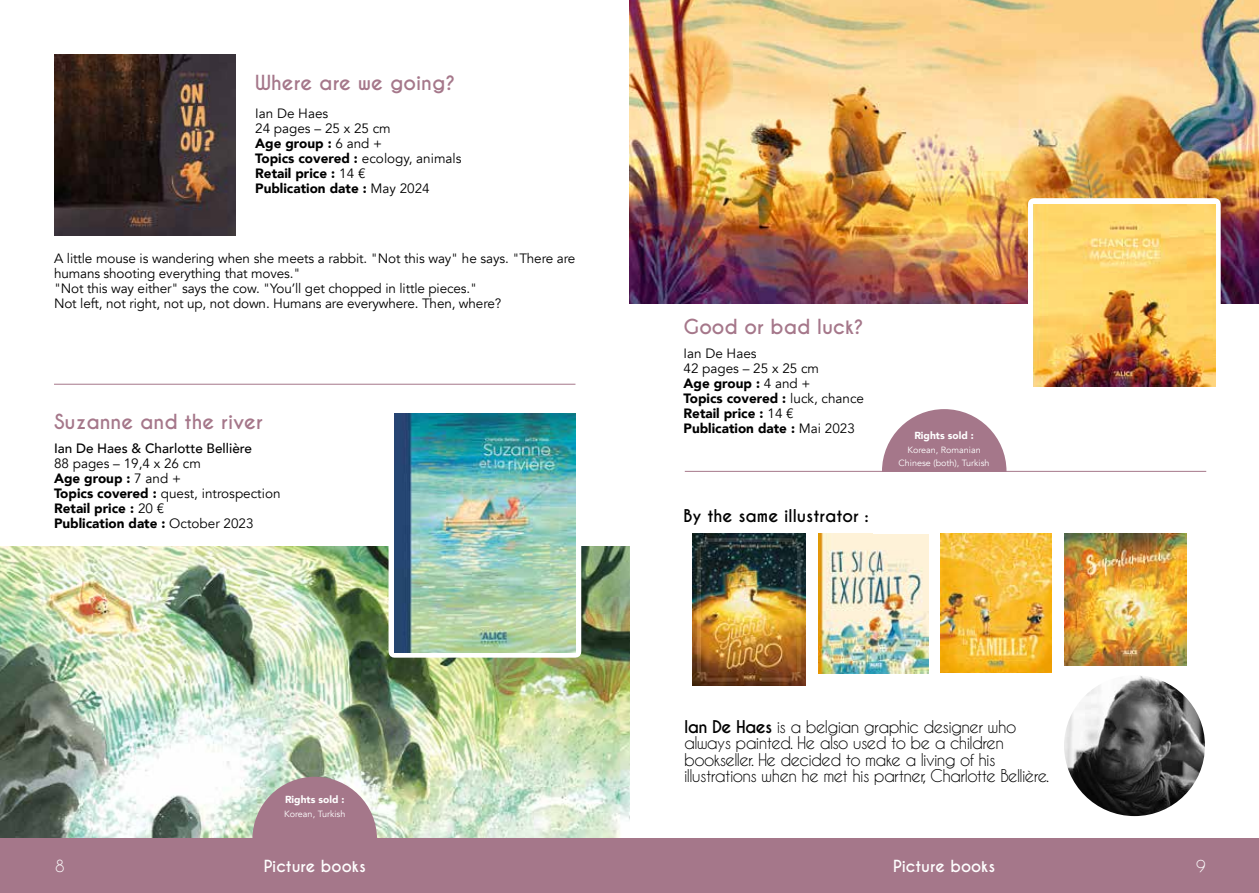
<style>
.page{position:relative;width:1259px;height:893px;background:#fff}
.page>*{position:absolute;margin:0;border:0;box-sizing:border-box;transform-origin:0 0}
.t1{font:700 19.5px "Caviar Dreams";color:#a5778a}
.t2{font:16.5px/16.5px "Caviar Dreams";letter-spacing:-.04em;color:#000}
.t3{font:700 16.5px "Caviar Dreams";color:#000}
.t4{font:700 15.6px "Caviar Dreams";color:#fff}
.t5{font:15.6px "Caviar Dreams";color:#fff}
.t6{font:13.5px/15px "Avenir";letter-spacing:-.01em;color:#000}
.t7{font:900 13.5px/15px "Avenir";color:#000}
.t8{font:500 13.5px "Avenir";color:#000}
.t9{font:900 10.2px "Avenir";color:#fff}
.t10{font:9px/13.5px "Avenir";color:#fff;text-align:center}
.s1{font-weight:900}
.s2{font-weight:400}
.s3{font-weight:700}
</style>
<div class="page">
<img style="left:0;top:547px;width:629px;height:292px">
<svg style="left:252px;top:777px;width:125px;height:62px;background:#af8f9a"></svg>
<svg style="left:388px;top:413px;width:193px;height:245px"></svg>
<img style="left:394px;top:414px;width:181px;height:238px">
<hr style="left:54px;top:384px;width:521px;height:1px;background:#a5778a">
<div style="left:0;top:839px;width:629px;height:54px;background:#a5778a"></div>
<img style="left:54px;top:54px;width:181px;height:181px">
<img style="left:629px;top:0;width:630px;height:303px">
<div style="left:1028px;top:198px;width:192px;height:195px;background:#fff"></div>
<hr style="left:685px;top:471px;width:521px;height:1px;background:#a5778a">
<img style="left:818px;top:534px;width:110px;height:139px">
<div style="left:882px;top:409px;width:124px;height:125px;background:#a5778a;border-radius:50%"></div>
<div style="left:873px;top:472px;width:137px;height:62px;background:#fff"></div>
<img style="left:941px;top:534px;width:110px;height:139px">
<img style="left:1064px;top:534px;width:122px;height:132px">
<img style="left:1064px;top:675px;width:141px;height:141px;border-radius:70px">
<img style="left:1033px;top:204px;width:182px;height:183px">
<img style="left:693px;top:534px;width:112px;height:151px">
<div style="left:629px;top:839px;width:630px;height:54px;background:#a5778a"></div>
<h1 class="t1" style="left:255px;top:70px;width:201px">Where are we going?</h1>
<p class="t6" style="left:255px;top:106px;width:208px">Ian De Haes<br>24 pages – 25 x 25 cm<br><span class="s1">Age group :</span> 6 and +<br><span class="s1">Topics covered :</span> ecology, animals<br><span class="s1">Retail price :</span> 14 €<br><span class="s1">Publication date :</span> May 2024</p>
<p class="t6" style="left:54px;top:251px;width:523px">A little mouse is wandering when she meets a rabbit. "Not this way" he says. "There are humans shooting everything that moves."<br>"Not this way either" says the cow. "You’ll get chopped in little pieces."<br>Not left, not right, not up, not down. Humans are everywhere. Then, where?</p>
<h1 class="t1" style="left:54px;top:410px;width:210px">Suzanne and the river</h1>
<p class="t8" style="left:54px;top:436px;width:200px">Ian De Haes &amp; Charlotte Bellière</p>
<p class="t6" style="left:54px;top:456px;width:228px">88 pages – 19,4 x 26 cm<br><span class="s1">Age group :</span> 7 and +<br><span class="s1">Topics covered :</span> quest, introspection<br><span class="s1">Retail price :</span> 20 €<br><span class="s1">Publication date :</span> October 2023</p>
<p class="t9" style="left:285px;top:791px;width:61px">Rights sold :</p>
<p class="t10" style="left:284px;top:807px;width:63px">Korean, Turkish</p>
<p class="t5" style="left:55px;top:856px;width:11px">8</p>
<p class="t4" style="left:264px;top:856px;width:103px">Picture books</p>
<h1 class="t1" style="left:683px;top:315px;width:182px">Good or bad luck?</h1>
<p class="t7" style="left:683px;top:346px;width:182px"><span class="s2">Ian De Haes<br>42 pages – 25 x 25 cm<br></span>Age group : <span class="s2">4 and +<br></span>Topics covered : <span class="s2">luck, chance<br></span>Retail price : <span class="s2">14 €<br></span>Publication date : <span class="s2">Mai 2023</span></p>
<p class="t3" style="left:683px;top:506px;width:187px">By the same illustrator :</p>
<p class="t9" style="left:914px;top:427px;width:61px">Rights sold :</p>
<p class="t10" style="left:898px;top:443px;width:93px">Korean, Romanian<br>Chinese (both), Turkish</p>
<p class="t2" style="left:684px;top:718px;width:366px"><span class="s3">Ian De Haes</span> is a belgian graphic designer who always painted. He also used to be a children bookseller. He decided to make a living of his illustrations when he met his partner, Charlotte Bellière.</p>
<p class="t4" style="left:893px;top:856px;width:103px">Picture books</p>
<p class="t5" style="left:1196px;top:856px;width:11px">9</p>
</div>
